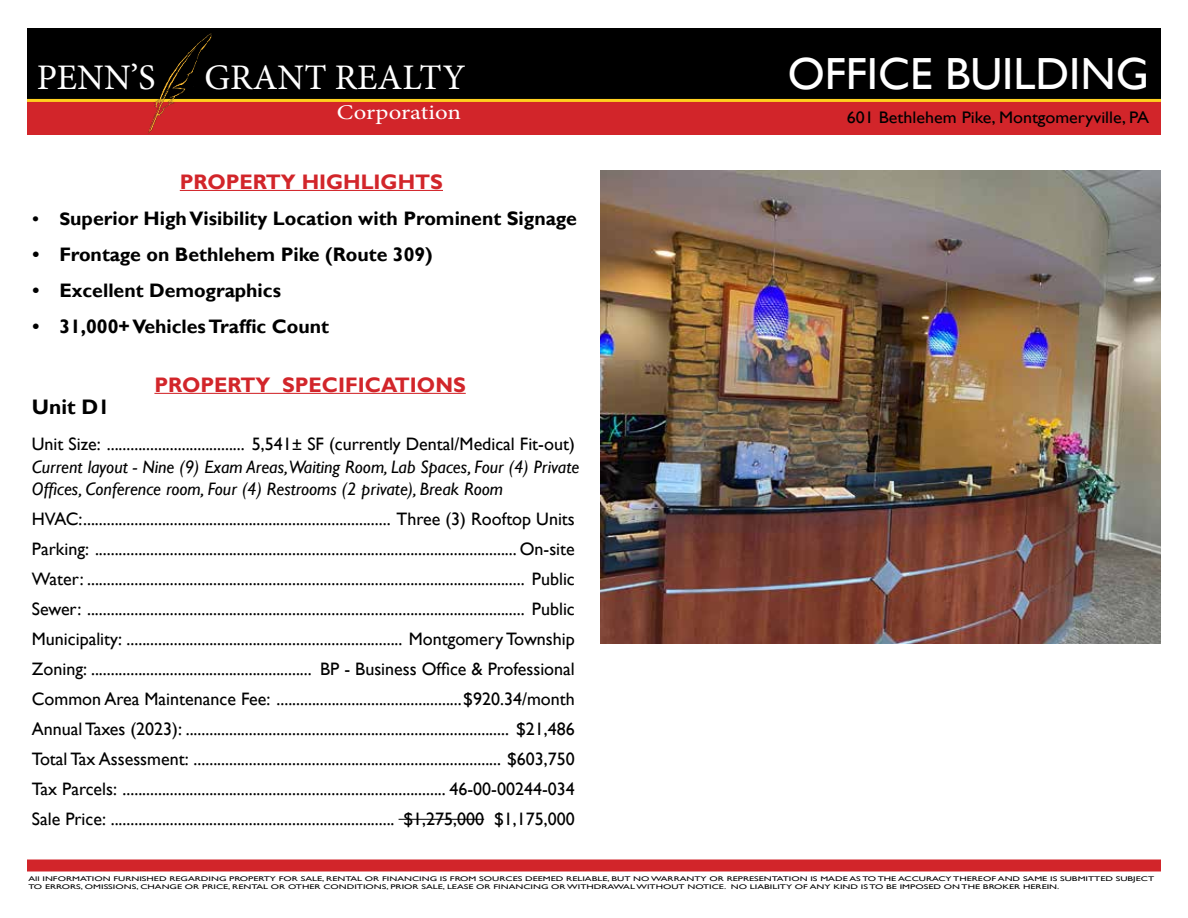
<style>
.page{position:relative;width:1188px;height:918px;background:#fff}
.page>*{position:absolute;margin:0;border:0;box-sizing:border-box;transform-origin:0 0}
.t1{font:45px "Gill Sans";color:#fff}
.t2{font:36px "Minion Pro";color:#fff}
.t3{font:700 21px "Gill Sans";color:#d2252a}
.t4{font:21px "Minion Pro";color:#fff;scale:1.18 1}
.t5{font:700 21px "Gill Sans";color:#000}
.t6{font:700 19.5px "Gill Sans";color:#000}
.t7{font:18px/30px "Gill Sans";color:#000;text-align:justify}
.t8{font:italic 18px/22.5px "Gill Sans";color:#000}
.t9{font:16.8px "Gill Sans";color:#000;scale:1.08 1}
.t10{font:6.75px/8.1px "Gill Sans";color:#000;scale:1.5 1}
.s1{font-size:18px}
</style>
<div class="page">
<div style="left:27px;top:28px;width:1134px;height:72px;background:#000"></div>
<div style="left:27px;top:101px;width:1134px;height:33px;background:#d2252a"></div>
<hr style="left:27px;top:99px;width:1134px;height:3px;background:#ffd01f">
<img style="left:140px;top:33px;width:76px;height:101px">
<div style="left:27px;top:860px;width:1134px;height:12px;background:#d2252a"></div>
<hr style="left:154px;top:393px;width:312px;height:1px;background:#d2252a">
<hr style="left:399px;top:819px;width:85px;height:1px;background:#000">
<hr style="left:180px;top:190px;width:263px;height:1px;background:#d2252a">
<img style="left:600px;top:170px;width:560px;height:473px">
<h2 class="t2" style="left:37px;top:53px;width:120px">PENN’S</h2>
<h2 class="t2" style="left:204px;top:53px;width:263px">GRANT REALTY</h2>
<p class="t4" style="left:337px;top:98px;width:107px">Corporation</p>
<p class="t3" style="left:180px;top:169px;width:265px">PROPERTY HIGHLIGHTS</p>
<p class="t6" style="left:32px;top:207px;width:546px"><span class="s1">• S</span>uperior High Visibility Location with Prominent Signage</p>
<p class="t6" style="left:32px;top:243px;width:402px">• Frontage on Bethlehem Pike (Route 309)</p>
<p class="t6" style="left:32px;top:279px;width:250px">• Excellent Demographics</p>
<p class="t6" style="left:32px;top:315px;width:298px">• 31,000+ Vehicles Traffic Count</p>
<p class="t3" style="left:154px;top:372px;width:313px">PROPERTY SPECIFICATIONS</p>
<p class="t5" style="left:32px;top:395px;width:80px">Unit D1</p>
<p class="t7" style="left:32px;top:430px;width:545px">Unit Size: ................................... 5,541± SF (currently Dental/Medical Fit-out)</p>
<p class="t8" style="left:32px;top:456px;width:549px">Current layout - Nine (9) Exam Areas,Waiting Room, Lab Spaces, Four (4) Private<br>Offices, Conference room, Four (4) Restrooms (2 private), Break Room</p>
<p class="t7" style="left:32px;top:505px;width:545px">HVAC:.............................................................................. Three (3) Rooftop Units Parking: ........................................................................................................... On-site Water: ............................................................................................................... Public Sewer: ............................................................................................................... Public Municipality: ...................................................................... Montgomery Township Zoning: ........................................................ BP - Business Office &amp; Professional Common Area Maintenance Fee: ...............................................$920.34/month Annual Taxes (2023): .................................................................................. $21,486<br>Total Tax Assessment: .............................................................................. $603,750<br>Tax Parcels: .................................................................................. 46-00-00244-034<br>Sale Price: ........................................................................ $1,275,000 $1,175,000</p>
<h1 class="t1" style="left:788px;top:48px;width:363px">OFFICE BUILDING</h1>
<p class="t9" style="left:847px;top:108px;width:281px">601 Bethlehem Pike, Montgomeryville, PA</p>
<p class="t10" style="left:28px;top:874px;width:752px">All INFORMATION FURNISHED REGARDING PROPERTY FOR SALE, RENTAL OR FINANCING IS FROM SOURCES DEEMED RELIABLE, BUT NO WARRANTY OR REPRESENTATION IS MADE AS TO THE ACCURACY THEREOF AND SAME IS SUBMITTED SUBJECT<br>TO ERRORS, OMISSIONS, CHANGE OR PRICE, RENTAL OR OTHER CONDITIONS, PRIOR SALE, LEASE OR FINANCING OR WITHDRAWAL WITHOUT NOTICE. NO LIABILITY OF ANY KIND IS TO BE IMPOSED ON THE BROKER HEREIN.</p>
</div>
